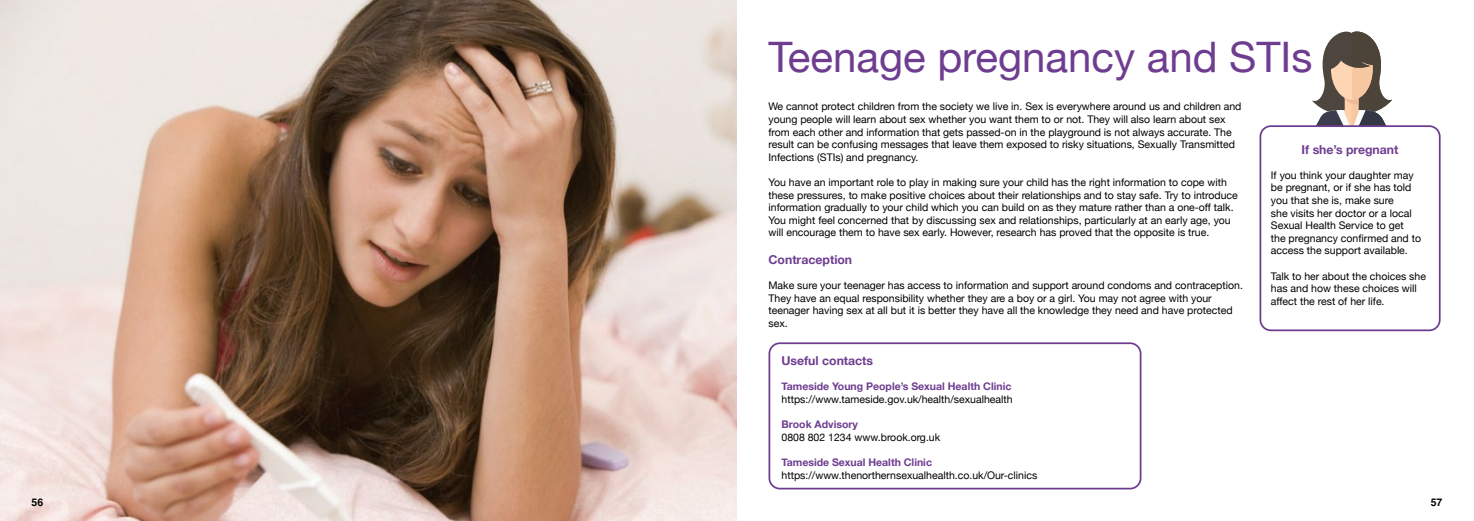
<style>
.page{position:relative;width:1474px;height:521px;background:#fff}
.page>*{position:absolute;margin:0;border:0;box-sizing:border-box;transform-origin:0 0}
.t1{font:42px "Helvetica Neue";color:#6e3d90}
.t2{font:700 12.25px "Helvetica Neue";color:#6e3d90}
.t3{font:10.5px/12.6px "Helvetica Neue";color:#000}
.t4{font:700 10.5px "Helvetica Neue";color:#6e3d90}
.t5{font:700 10.5px "Helvetica";color:#000}
</style>
<div class="page">
<img style="left:0;top:0;width:737px;height:521px">
<div style="left:768px;top:342px;width:373px;height:147px;border:2px solid #6e3d90;border-radius:10px"></div>
<svg style="left:1312px;top:31px;width:81px;height:94px"></svg>
<div style="left:1259px;top:125px;width:181px;height:206px;border:2px solid #6e3d90;border-radius:10px"></div>
<h1 class="t1" style="left:768px;top:26px;width:545px">Teenage pregnancy and STIs</h1>
<p class="t3" style="left:768px;top:101px;width:474px">We cannot protect children from the society we live in. Sex is everywhere around us and children and young people will learn about sex whether you want them to or not. They will also learn about sex from each other and information that gets passed-on in the playground is not always accurate. The result can be confusing messages that leave them exposed to risky situations, Sexually Transmitted Infections (STIs) and pregnancy.</p>
<p class="t3" style="left:768px;top:177px;width:471px">You have an important role to play in making sure your child has the right information to cope with these pressures, to make positive choices about their relationships and to stay safe. Try to introduce information gradually to your child which you can build on as they mature rather than a one-off talk.<br>You might feel concerned that by discussing sex and relationships, particularly at an early age, you will encourage them to have sex early. However, research has proved that the opposite is true.</p>
<p class="t2" style="left:768px;top:250px;width:85px">Contraception</p>
<p class="t3" style="left:768px;top:279px;width:476px">Make sure your teenager has access to information and support around condoms and contraception.<br>They have an equal responsibility whether they are a boy or a girl. You may not agree with your teenager having sex at all but it is better they have all the knowledge they need and have protected sex.</p>
<p class="t2" style="left:781px;top:351px;width:93px">Useful contacts</p>
<p class="t4" style="left:781px;top:378px;width:231px">Tameside Young People’s Sexual Health Clinic</p>
<p class="t3" style="left:781px;top:393px;width:233px">https://www.tameside.gov.uk/health/sexualhealth</p>
<p class="t4" style="left:781px;top:416px;width:78px">Brook Advisory</p>
<p class="t3" style="left:781px;top:431px;width:160px">0808 802 1234 www.brook.org.uk</p>
<p class="t4" style="left:781px;top:454px;width:152px">Tameside Sexual Health Clinic</p>
<p class="t3" style="left:781px;top:469px;width:257px">https://www.thenorthernsexualhealth.co.uk/Our-clinics</p>
<p class="t2" style="left:1301px;top:139px;width:98px">If she’s pregnant</p>
<p class="t3" style="left:1270px;top:169px;width:152px">If you think your daughter may be pregnant, or if she has told you that she is, make sure<br>she visits her doctor or a local<br>Sexual Health Service to get the pregnancy confirmed and to access the support available.</p>
<p class="t3" style="left:1270px;top:270px;width:157px">Talk to her about the choices she has and how these choices will affect the rest of her life.</p>
<p class="t5" style="left:32px;top:496px;width:13px">56</p>
<p class="t5" style="left:1430px;top:496px;width:13px">57</p>
</div>
